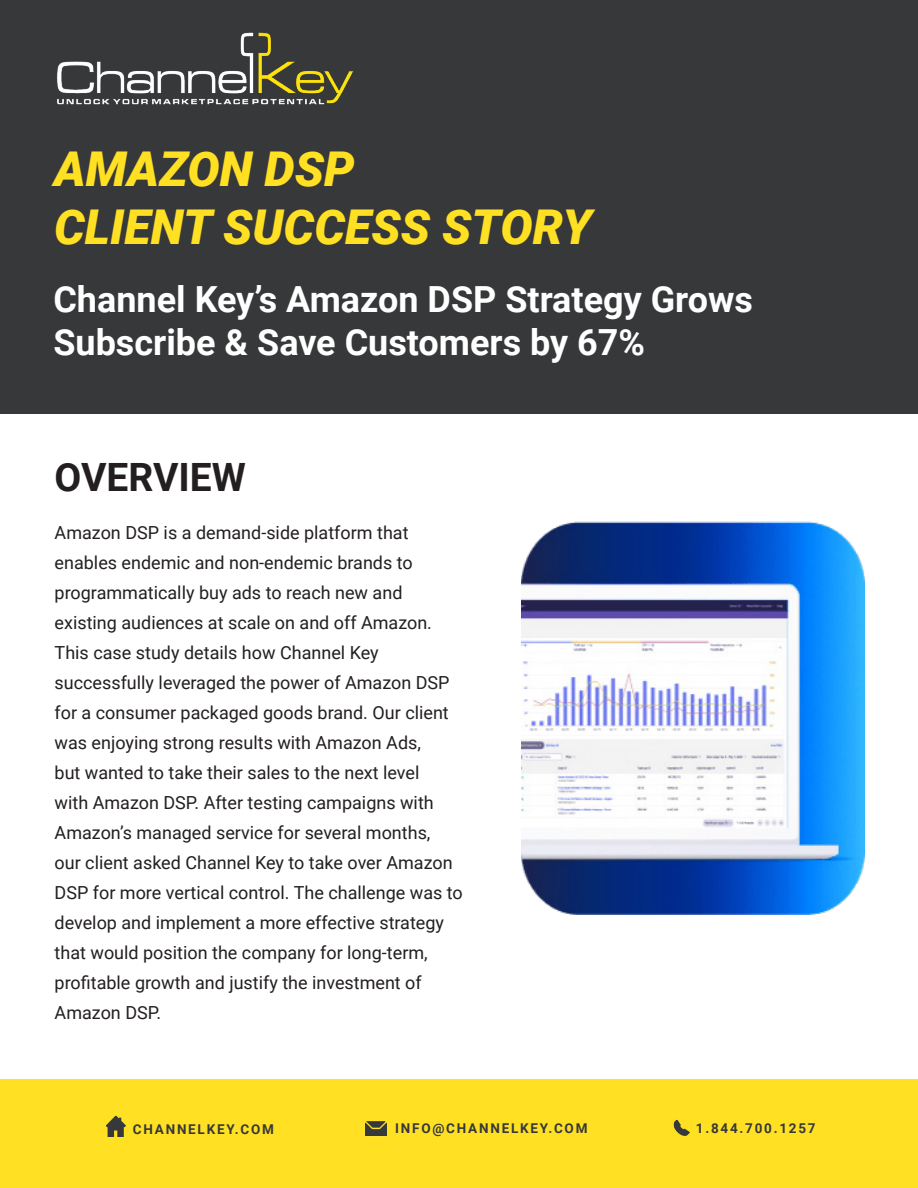
<style>
.page{position:relative;width:918px;height:1188px;background:#fff}
.page>*{position:absolute;margin:0;border:0;box-sizing:border-box;transform-origin:0 0}
.t1{font:italic 900 48px "Roboto";color:#ffe023}
.t2{font:700 39px "Roboto";color:#231f20}
.t3{font:700 36px/43.2px "Roboto";color:#fff}
.t4{font:18px/30px "Roboto";color:#231f20}
.t5{font:700 13.5px "Roboto";letter-spacing:.13em;color:#363839}
</style>
<div class="page">
<div style="left:0;top:1079px;width:918px;height:109px;background:#ffe023"></div>
<div style="left:0;top:0;width:918px;height:414px;background:#363839"></div>
<img style="left:57px;top:32px;width:297px;height:73px">
<img style="left:105px;top:1115px;width:21px;height:23px">
<img style="left:364px;top:1121px;width:24px;height:16px">
<img style="left:673px;top:1119px;width:17px;height:18px">
<img style="left:522px;top:521px;width:342px;height:394px">
<p class="t1" style="left:54px;top:135px;width:302px">AMAZON DSP</p>
<p class="t1" style="left:54px;top:193px;width:539px">CLIENT SUCCESS STORY</p>
<p class="t3" style="left:53px;top:276px;width:701px">Channel Key’s Amazon DSP Strategy Grows<br>Subscribe &amp; Save Customers by 67%</p>
<p class="t2" style="left:55px;top:450px;width:193px">OVERVIEW</p>
<p class="t4" style="left:55px;top:516px;width:410px">Amazon DSP is a demand-side platform that enables endemic and non-endemic brands to programmatically buy ads to reach new and existing audiences at scale on and off Amazon.<br>This case study details how Channel Key successfully leveraged the power of Amazon DSP for a consumer packaged goods brand. Our client was enjoying strong results with Amazon Ads,<br>but wanted to take their sales to the next level<br>with Amazon DSP. After testing campaigns with Amazon’s managed service for several months,<br>our client asked Channel Key to take over Amazon DSP for more vertical control. The challenge was to develop and implement a more effective strategy that would position the company for long-term, profitable growth and justify the investment of Amazon DSP.</p>
<p class="t5" style="left:133px;top:1120px;width:143px">CHANNELKEY.COM</p>
<p class="t5" style="left:395px;top:1119px;width:194px">INFO@CHANNELKEY.COM</p>
<p class="t5" style="left:696px;top:1119px;width:121px">1.844.700.1257</p>
</div>
